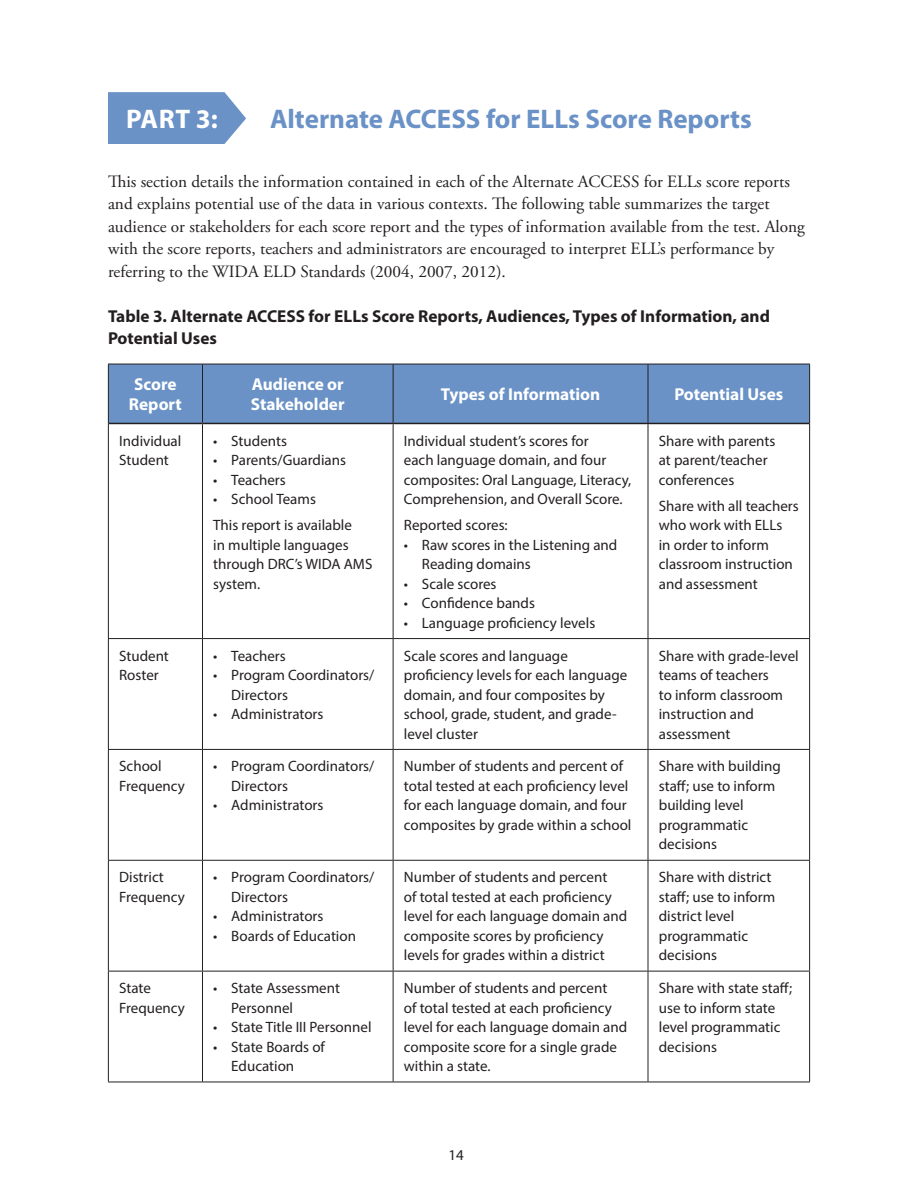
<style>
.page{position:relative;width:918px;height:1188px;background:#fff}
.page>*{position:absolute;margin:0;border:0;box-sizing:border-box;transform-origin:0 0}
.arrow_text{font:700 27px "Myriad Pro";color:#6a92c6}
.arrow_text-2{font:700 27px "Myriad Pro";color:#fff}
.body{font:17.25px/22.5px "Adobe Garamond Pro";color:#231f20}
.t1{font:700 17.25px/22.5px "Myriad Pro";color:#231f20}
.table_body{font:700 17.25px/19.5px "Myriad Pro";color:#fff;text-align:center}
.table_body-2{font:15px/19.5px "Myriad Pro";color:#231f20}
</style>
<div class="page">
<svg style="left:108px;top:92px;width:138px;height:52px;background:#759aca"></svg>
<div style="left:109px;top:365px;width:700px;height:58px;background:#6a92c6"></div>
<hr style="left:108px;top:364px;width:94px;height:1px;background:#231f20">
<hr style="left:108px;top:364px;width:1px;height:59px;background:#231f20">
<hr style="left:202px;top:364px;width:191px;height:1px;background:#231f20">
<hr style="left:202px;top:364px;width:1px;height:59px;background:#231f20">
<hr style="left:393px;top:364px;width:255px;height:1px;background:#231f20">
<hr style="left:393px;top:364px;width:1px;height:59px;background:#231f20">
<hr style="left:648px;top:364px;width:162px;height:1px;background:#231f20">
<hr style="left:648px;top:364px;width:1px;height:59px;background:#231f20">
<hr style="left:809px;top:364px;width:1px;height:59px;background:#231f20">
<hr style="left:108px;top:423px;width:1px;height:215px;background:#231f20">
<hr style="left:202px;top:424px;width:1px;height:214px;background:#231f20">
<hr style="left:393px;top:424px;width:1px;height:214px;background:#231f20">
<hr style="left:648px;top:424px;width:1px;height:214px;background:#231f20">
<hr style="left:809px;top:423px;width:1px;height:215px;background:#231f20">
<hr style="left:108px;top:638px;width:94px;height:1px;background:#231f20">
<hr style="left:108px;top:639px;width:1px;height:110px;background:#231f20">
<hr style="left:202px;top:638px;width:191px;height:1px;background:#231f20">
<hr style="left:202px;top:639px;width:1px;height:110px;background:#231f20">
<hr style="left:393px;top:638px;width:255px;height:1px;background:#231f20">
<hr style="left:393px;top:639px;width:1px;height:110px;background:#231f20">
<hr style="left:648px;top:638px;width:162px;height:1px;background:#231f20">
<hr style="left:648px;top:639px;width:1px;height:110px;background:#231f20">
<hr style="left:809px;top:639px;width:1px;height:110px;background:#231f20">
<hr style="left:108px;top:749px;width:94px;height:1px;background:#231f20">
<hr style="left:108px;top:750px;width:1px;height:110px;background:#231f20">
<hr style="left:202px;top:749px;width:191px;height:1px;background:#231f20">
<hr style="left:202px;top:750px;width:1px;height:110px;background:#231f20">
<hr style="left:393px;top:749px;width:255px;height:1px;background:#231f20">
<hr style="left:393px;top:750px;width:1px;height:110px;background:#231f20">
<hr style="left:648px;top:749px;width:162px;height:1px;background:#231f20">
<hr style="left:648px;top:750px;width:1px;height:110px;background:#231f20">
<hr style="left:809px;top:750px;width:1px;height:110px;background:#231f20">
<hr style="left:108px;top:860px;width:94px;height:1px;background:#231f20">
<hr style="left:108px;top:861px;width:1px;height:110px;background:#231f20">
<hr style="left:202px;top:860px;width:191px;height:1px;background:#231f20">
<hr style="left:202px;top:861px;width:1px;height:110px;background:#231f20">
<hr style="left:393px;top:860px;width:255px;height:1px;background:#231f20">
<hr style="left:393px;top:861px;width:1px;height:110px;background:#231f20">
<hr style="left:648px;top:860px;width:162px;height:1px;background:#231f20">
<hr style="left:648px;top:861px;width:1px;height:110px;background:#231f20">
<hr style="left:809px;top:861px;width:1px;height:110px;background:#231f20">
<hr style="left:108px;top:971px;width:94px;height:1px;background:#231f20">
<hr style="left:108px;top:971px;width:1px;height:111px;background:#231f20">
<hr style="left:202px;top:971px;width:191px;height:1px;background:#231f20">
<hr style="left:202px;top:971px;width:1px;height:111px;background:#231f20">
<hr style="left:393px;top:971px;width:255px;height:1px;background:#231f20">
<hr style="left:393px;top:971px;width:1px;height:111px;background:#231f20">
<hr style="left:648px;top:971px;width:162px;height:1px;background:#231f20">
<hr style="left:648px;top:971px;width:1px;height:111px;background:#231f20">
<hr style="left:809px;top:971px;width:1px;height:111px;background:#231f20">
<hr style="left:108px;top:1082px;width:94px;height:1px;background:#231f20">
<hr style="left:202px;top:1082px;width:191px;height:1px;background:#231f20">
<hr style="left:393px;top:1082px;width:255px;height:1px;background:#231f20">
<hr style="left:648px;top:1082px;width:162px;height:1px;background:#231f20">
<hr style="left:109px;top:423px;width:93px;height:1px;background:#231f20">
<hr style="left:202px;top:423px;width:191px;height:1px;background:#231f20">
<hr style="left:393px;top:423px;width:255px;height:1px;background:#231f20">
<hr style="left:648px;top:423px;width:161px;height:1px;background:#231f20">
<p class="arrow_text-2" style="left:126px;top:102px;width:93px">PART 3:</p>
<p class="arrow_text" style="left:270px;top:102px;width:483px">Alternate ACCESS for ELLs Score Reports</p>
<p class="body" style="left:108px;top:171px;width:699px">This section details the information contained in each of the Alternate ACCESS for ELLs score reports and explains potential use of the data in various contexts. The following table summarizes the target audience or stakeholders for each score report and the types of information available from the test. Along with the score reports, teachers and administrators are encouraged to interpret ELL’s performance by referring to the WIDA ELD Standards (2004, 2007, 2012).</p>
<p class="t1" style="left:108px;top:304px;width:663px">Table 3. Alternate ACCESS for ELLs Score Reports, Audiences, Types of Information, and<br>Potential Uses</p>
<p class="table_body" style="left:129px;top:374px;width:54px">Score<br>Report</p>
<p class="table_body" style="left:251px;top:374px;width:95px;text-align:left">Audience or<br>Stakeholder</p>
<p class="table_body" style="left:441px;top:384px;width:161px">Types of Information</p>
<p class="table_body" style="left:674px;top:384px;width:110px">Potential Uses</p>
<p class="table_body-2" style="left:119px;top:431px;width:64px">Individual<br>Student</p>
<p class="table_body-2" style="left:213px;top:431px;width:75px">• Students</p>
<p class="table_body-2" style="left:404px;top:431px;width:229px">Individual student’s scores for<br>each language domain, and four composites: Oral Language, Literacy, Comprehension, and Overall Score.</p>
<p class="table_body-2" style="left:404px;top:515px;width:105px">Reported scores:</p>
<p class="table_body-2" style="left:422px;top:535px;width:197px;text-indent:-18px">• Raw scores in the Listening and<br>Reading domains</p>
<p class="table_body-2" style="left:404px;top:574px;width:94px">• Scale scores</p>
<p class="table_body-2" style="left:404px;top:593px;width:133px">• Confidence bands</p>
<p class="table_body-2" style="left:404px;top:613px;width:193px">• Language proficiency levels</p>
<p class="table_body-2" style="left:659px;top:431px;width:118px">Share with parents at parent/teacher conferences</p>
<p class="table_body-2" style="left:659px;top:496px;width:141px">Share with all teachers who work with ELLs<br>in order to inform classroom instruction and assessment</p>
<p class="table_body-2" style="left:213px;top:450px;width:134px">• Parents/Guardians</p>
<p class="table_body-2" style="left:213px;top:470px;width:74px">• Teachers</p>
<p class="table_body-2" style="left:213px;top:489px;width:104px">• School Teams</p>
<p class="table_body-2" style="left:213px;top:515px;width:161px">This report is available<br>in multiple languages through DRC’s WIDA AMS system.</p>
<p class="table_body-2" style="left:119px;top:646px;width:51px">Student<br>Roster</p>
<p class="table_body-2" style="left:213px;top:646px;width:74px">• Teachers</p>
<p class="table_body-2" style="left:231px;top:665px;width:145px;text-indent:-18px">• Program Coordinators/<br>Directors</p>
<p class="table_body-2" style="left:213px;top:704px;width:112px">• Administrators</p>
<p class="table_body-2" style="left:404px;top:646px;width:225px">Scale scores and language proficiency levels for each language domain, and four composites by school, grade, student, and grade&shy;level cluster</p>
<p class="table_body-2" style="left:659px;top:646px;width:141px">Share with grade-level teams of teachers<br>to inform classroom instruction and assessment</p>
<p class="table_body-2" style="left:119px;top:756px;width:67px">School<br>Frequency</p>
<p class="table_body-2" style="left:231px;top:756px;width:145px;text-indent:-18px">• Program Coordinators/<br>Directors</p>
<p class="table_body-2" style="left:213px;top:795px;width:112px">• Administrators</p>
<p class="table_body-2" style="left:404px;top:756px;width:229px">Number of students and percent of total tested at each proficiency level for each language domain, and four composites by grade within a school</p>
<p class="table_body-2" style="left:659px;top:756px;width:123px">Share with building staff; use to inform building level programmatic decisions</p>
<p class="table_body-2" style="left:119px;top:867px;width:67px">District<br>Frequency</p>
<p class="table_body-2" style="left:231px;top:867px;width:145px;text-indent:-18px">• Program Coordinators/<br>Directors</p>
<p class="table_body-2" style="left:213px;top:906px;width:112px">• Administrators</p>
<p class="table_body-2" style="left:213px;top:926px;width:144px">• Boards of Education</p>
<p class="table_body-2" style="left:404px;top:867px;width:225px">Number of students and percent<br>of total tested at each proficiency level for each language domain and composite scores by proficiency levels for grades within a district</p>
<p class="table_body-2" style="left:659px;top:867px;width:118px">Share with district staff; use to inform district level programmatic decisions</p>
<p class="table_body-2" style="left:119px;top:978px;width:67px">State<br>Frequency</p>
<p class="table_body-2" style="left:231px;top:978px;width:110px;text-indent:-18px">• State Assessment<br>Personnel</p>
<p class="table_body-2" style="left:213px;top:1017px;width:160px">• State Title III Personnel</p>
<p class="table_body-2" style="left:231px;top:1037px;width:95px;text-indent:-18px">• State Boards of<br>Education</p>
<p class="table_body-2" style="left:404px;top:978px;width:225px">Number of students and percent<br>of total tested at each proficiency level for each language domain and composite score for a single grade within a state.</p>
<p class="table_body-2" style="left:659px;top:978px;width:135px">Share with state staff; use to inform state level programmatic decisions</p>
<p class="table_body-2" style="left:449px;top:1145px;width:17px">14</p>
</div>
